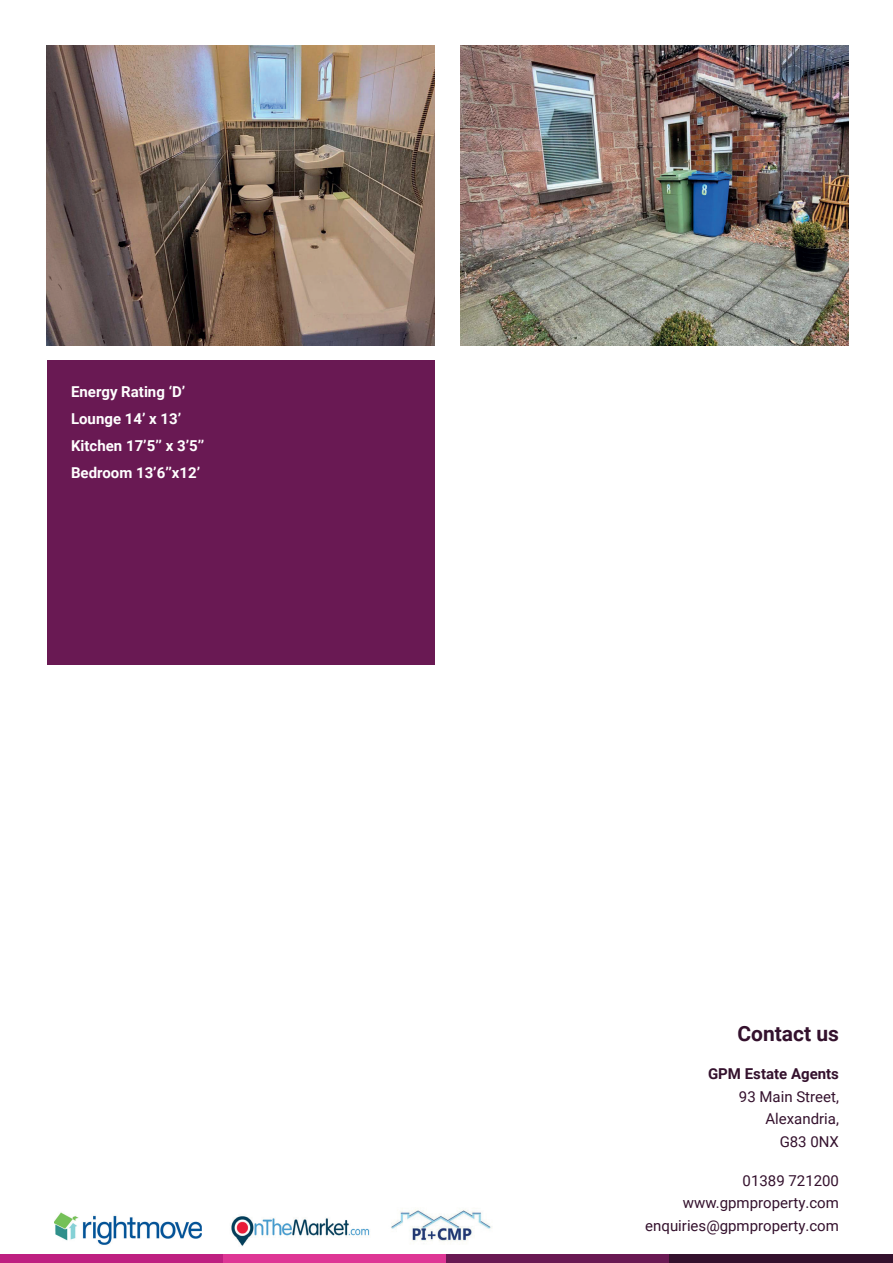
<style>
.page{position:relative;width:893px;height:1263px;background:#fff}
.page>*{position:absolute;margin:0;border:0;box-sizing:border-box;transform-origin:0 0}
.t1{font:700 21px "Roboto";color:#34112d}
.t2{font:15px/22.5px "Roboto";color:#34112d;text-align:right}
.t3{font:700 15px/27px "Roboto";color:#fff}
.t4{font:700 15px "Roboto";color:#34112d}
</style>
<div class="page">
<div style="left:0;top:1254px;width:223px;height:9px;background:#be2081"></div>
<div style="left:223px;top:1254px;width:224px;height:9px;background:#de3695"></div>
<div style="left:447px;top:1254px;width:223px;height:9px;background:#691953"></div>
<div style="left:670px;top:1254px;width:223px;height:9px;background:#34112d"></div>
<img style="left:54px;top:1212px;width:148px;height:33px">
<img style="left:231px;top:1216px;width:139px;height:30px">
<img style="left:391px;top:1209px;width:101px;height:32px">
<div style="left:47px;top:361px;width:388px;height:304px;background:#691953"></div>
<img style="left:47px;top:45px;width:387px;height:300px">
<img style="left:461px;top:45px;width:387px;height:300px">
<p class="t3" style="left:71px;top:378px;width:135px">Energy Rating ‘D’<br>Lounge 14’ x 13’<br>Kitchen 17’5’’ x 3’5’’<br>Bedroom 13’6’’x12’</p>
<h1 class="t1" style="left:737px;top:1019px;width:103px">Contact us</h1>
<p class="t4" style="left:708px;top:1063px;width:132px">GPM Estate Agents</p>
<p class="t2" style="left:739px;top:1084px;width:102px">93 Main Street,<br>Alexandria,<br>G83 0NX</p>
<p class="t2" style="left:645px;top:1168px;width:195px">01389 721200 www.gpmproperty.com enquiries@gpmproperty.com</p>
</div>
